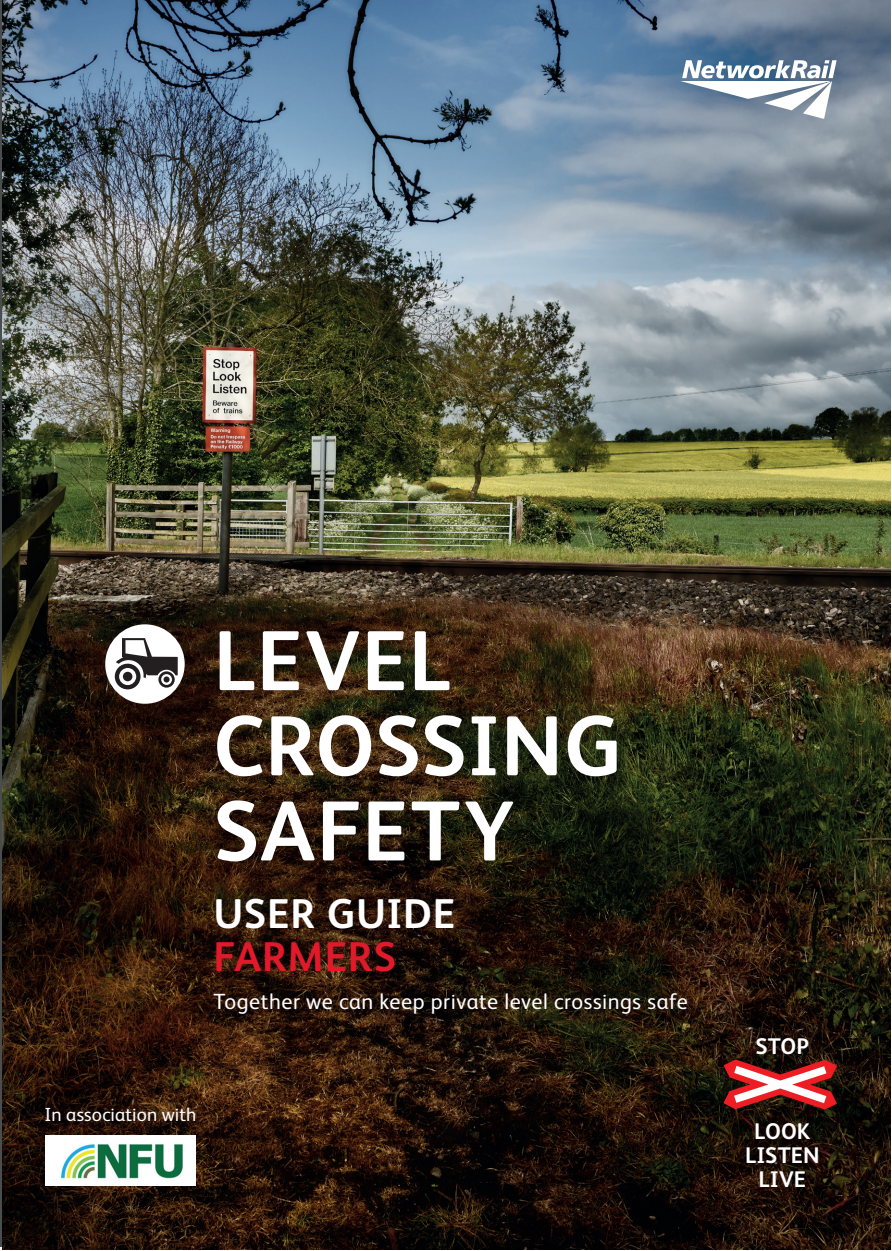
<style>
.page{position:relative;width:892px;height:1251px;background:#fff}
.page>*{position:absolute;margin:0;border:0;box-sizing:border-box;transform-origin:0 0}
.t1{font:700 85.2px/85.2px "FS Albert";letter-spacing:.01em;color:#fff}
.t2{font:700 41.6px "FS Albert";letter-spacing:.015em;color:#fff}
.t3{font:700 41.6px "FS Albert";letter-spacing:.02em;color:#e2192b}
.t4{font:700 22.6px/23.8px "Network Rail Sans";letter-spacing:.005em;color:#fff;text-align:center}
.t5{font:22px "FS Albert";letter-spacing:.025em;color:#fff}
.t6{font:19px "FS Albert";letter-spacing:.005em;color:#fff}
</style>
<div class="page">
<hr style="left:0;top:0;width:2px;height:1246px;background:#4a4d4d">
<img style="left:2px;top:0;width:888px;height:1250px">
<svg style="left:723px;top:1059px;width:113px;height:51px"></svg>
<svg style="left:680px;top:60px;width:156px;height:59px"></svg>
<svg style="left:105px;top:624px;width:80px;height:80px"></svg>
<img style="left:46px;top:1135px;width:149px;height:50px">
<h1 class="t1" style="left:213px;top:615px;width:410px">LEVEL<br>CROSSING<br>SAFETY</h1>
<h2 class="t2" style="left:213px;top:885px;width:243px">USER GUIDE</h2>
<h2 class="t3" style="left:213px;top:928px;width:184px">FARMERS</h2>
<p class="t5" style="left:213px;top:987px;width:476px">Together we can keep private level crossings safe</p>
<p class="t6" style="left:45px;top:1102px;width:153px">In association with</p>
<p class="t4" style="left:755px;top:1033px;width:55px">STOP</p>
<p class="t4" style="left:744px;top:1119px;width:76px">LOOK<br>LISTEN<br>LIVE</p>
</div>
